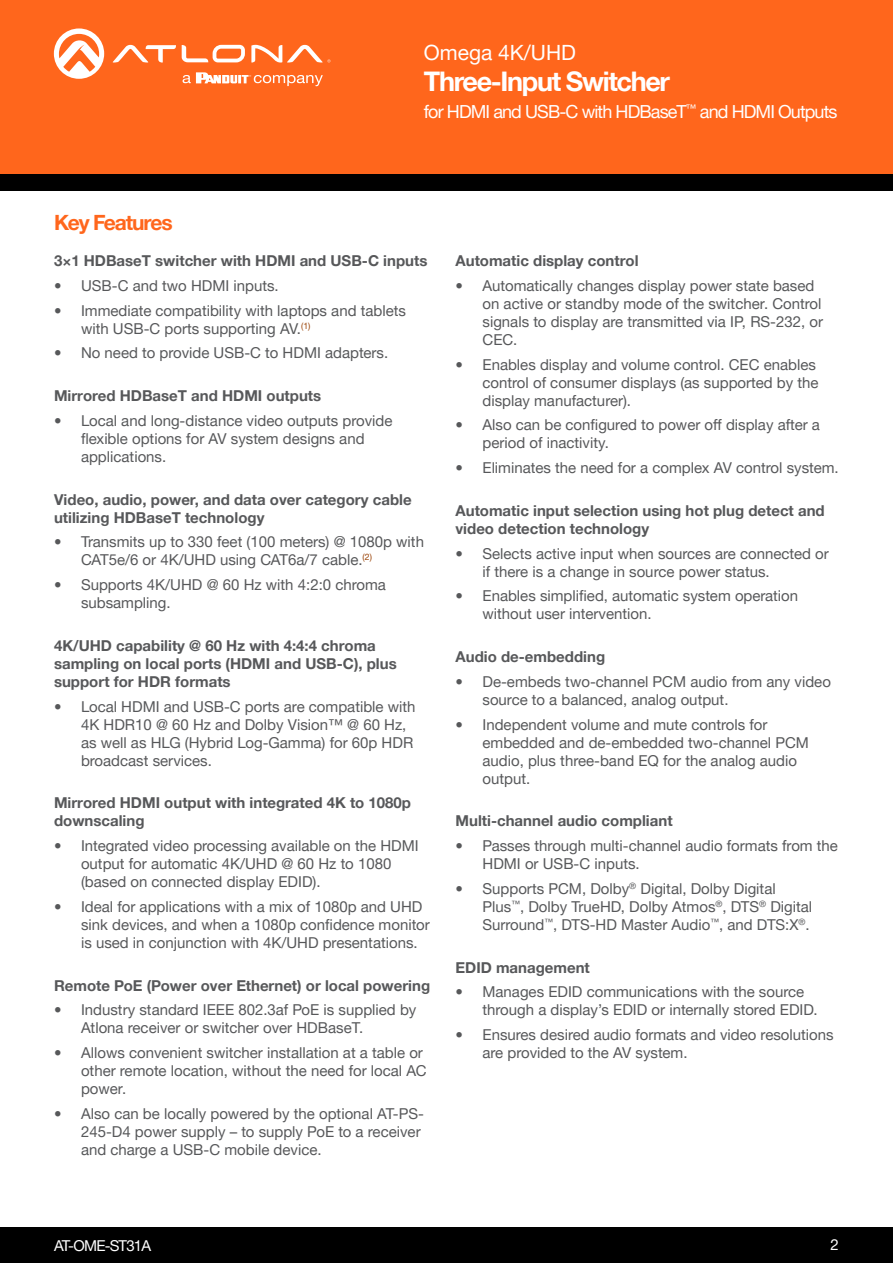
<style>
.page{position:relative;width:893px;height:1263px;background:#fff}
.page>*{position:absolute;margin:0;border:0;box-sizing:border-box;transform-origin:0 0}
.t1{font:700 27px "Helvetica Neue LTW1 G";letter-spacing:-.05em;color:#fff}
.t2{font:21px "Helvetica Neue LTW1 G";color:#fff}
.Product_Type_First_P{font:700 21px "Helvetica Neue LTW1 G";letter-spacing:-.05em;color:#ff661c}
.t3{font:18px "Helvetica Neue LTW1 G";letter-spacing:-.05em;color:#fff}
.t4{font:15px/18px "Helvetica Neue LTW1 G";color:#57585a}
.General_Text_Bold_Wa{font:700 15px/18px "Helvetica Neue LTW1 G";color:#57585a}
.Bullets{font:700 15px/18px "Helvetica Neue LTW1 G";color:#57585a}
.t5{font:15px "Helvetica Neue LTW1 G";letter-spacing:-.05em;color:#fff}
</style>
<div class="page">
<div style="left:0;top:1227px;width:893px;height:36px;background:#000"></div>
<div style="left:0;top:0;width:893px;height:174px;background:#ff661c"></div>
<div style="left:0;top:174px;width:893px;height:17px;background:#000"></div>
<svg style="left:182px;top:45px;width:63px;height:17px"></svg>
<svg style="left:113px;top:45px;width:63px;height:18px"></svg>
<svg style="left:251px;top:45px;width:80px;height:18px"></svg>
<svg style="left:54px;top:28px;width:50px;height:51px"></svg>
<svg style="left:183px;top:72px;width:140px;height:14px"></svg>
<h2 class="t2" style="left:424px;top:39px;width:154px">Omega 4K/UHD</h2>
<h1 class="t1" style="left:424px;top:65px;width:248px">Three-Input Switcher</h1>
<p class="t3" style="left:424px;top:100px;width:415px">for HDMI and USB-C with HDBaseT<sup>™</sup> and HDMI Outputs</p>
<p class="Product_Type_First_P" style="left:54px;top:209px;width:120px">Key Features</p>
<p class="General_Text_Bold_Wa" style="left:54px;top:252px;width:375px">3×1 HDBaseT switcher with HDMI and USB-C inputs</p>
<p class="t4" style="left:54px;top:276px;width:226px">• USB-C and two HDMI inputs.</p>
<p class="t4" style="left:81px;top:301px;width:327px;text-indent:-27px">• Immediate compatibility with laptops and tablets with USB-C ports supporting AV.<sup>(1)</sup></p>
<p class="t4" style="left:54px;top:344px;width:336px">• No need to provide USB-C to HDMI adapters.</p>
<p class="General_Text_Bold_Wa" style="left:54px;top:387px;width:269px">Mirrored HDBaseT and HDMI outputs</p>
<p class="t4" style="left:81px;top:411px;width:313px;text-indent:-27px">• Local and long-distance video outputs provide flexible options for AV system designs and applications.</p>
<p class="General_Text_Bold_Wa" style="left:54px;top:490px;width:359px">Video, audio, power, and data over category cable utilizing HDBaseT technology</p>
<p class="t4" style="left:81px;top:533px;width:345px;text-indent:-27px">• Transmits up to 330 feet (100 meters) @ 1080p with<br>CAT5e/6 or 4K/UHD using CAT6a/7 cable.<sup>(2)</sup></p>
<p class="t4" style="left:81px;top:576px;width:306px;text-indent:-27px">• Supports 4K/UHD @ 60 Hz with 4:2:0 chroma subsampling.</p>
<p class="General_Text_Bold_Wa" style="left:54px;top:636px;width:344px">4K/UHD capability @ 60 Hz with 4:4:4 chroma sampling on local ports (HDMI and USB-C), plus support for HDR formats</p>
<p class="t4" style="left:81px;top:697px;width:336px;text-indent:-27px">• Local HDMI and USB-C ports are compatible with 4K HDR10 @ 60 Hz and Dolby Vision™ @ 60 Hz, as well as HLG (Hybrid Log-Gamma) for 60p HDR broadcast services.</p>
<p class="General_Text_Bold_Wa" style="left:54px;top:794px;width:359px">Mirrored HDMI output with integrated 4K to 1080p downscaling</p>
<p class="t4" style="left:81px;top:837px;width:339px;text-indent:-27px">• Integrated video processing available on the HDMI output for automatic 4K/UHD @ 60 Hz to 1080 (based on connected display EDID).</p>
<p class="t4" style="left:81px;top:897px;width:350px;text-indent:-27px">• Ideal for applications with a mix of 1080p and UHD sink devices, and when a 1080p confidence monitor is used in conjunction with 4K/UHD presentations.</p>
<p class="Bullets" style="left:54px;top:976px;width:378px">Remote PoE (Power over Ethernet) or local powering</p>
<p class="t4" style="left:81px;top:1001px;width:337px;text-indent:-27px">• Industry standard IEEE 802.3af PoE is supplied by<br>Atlona receiver or switcher over HDBaseT.</p>
<p class="t4" style="left:81px;top:1044px;width:347px;text-indent:-27px">• Allows convenient switcher installation at a table or other remote location, without the need for local AC power.</p>
<p class="t4" style="left:81px;top:1104px;width:345px;text-indent:-27px">• Also can be locally powered by the optional AT-PS-<br>245-D4 power supply – to supply PoE to a receiver and charge a USB-C mobile device.</p>
<p class="Bullets" style="left:455px;top:252px;width:185px">Automatic display control</p>
<p class="t4" style="left:482px;top:276px;width:342px;text-indent:-27px">• Automatically changes display power state based on active or standby mode of the switcher. Control signals to display are transmitted via IP, RS-232, or CEC.</p>
<p class="t4" style="left:482px;top:355px;width:338px;text-indent:-27px">• Enables display and volume control. CEC enables control of consumer displays (as supported by the display manufacturer).</p>
<p class="t4" style="left:482px;top:416px;width:339px;text-indent:-27px">• Also can be configured to power off display after a period of inactivity.</p>
<p class="t4" style="left:455px;top:459px;width:385px">• Eliminates the need for a complex AV control system.</p>
<p class="Bullets" style="left:455px;top:501px;width:371px">Automatic input selection using hot plug detect and video detection technology</p>
<p class="t4" style="left:482px;top:544px;width:348px;text-indent:-27px">• Selects active input when sources are connected or if there is a change in source power status.</p>
<p class="t4" style="left:482px;top:587px;width:317px;text-indent:-27px">• Enables simplified, automatic system operation without user intervention.</p>
<p class="Bullets" style="left:455px;top:648px;width:151px">Audio de-embedding</p>
<p class="t4" style="left:482px;top:672px;width:350px;text-indent:-27px">• De-embeds two-channel PCM audio from any video source to a balanced, analog output.</p>
<p class="t4" style="left:482px;top:715px;width:328px;text-indent:-27px">• Independent volume and mute controls for embedded and de-embedded two-channel PCM audio, plus three-band EQ for the analog audio output.</p>
<p class="Bullets" style="left:455px;top:812px;width:219px">Multi-channel audio compliant</p>
<p class="t4" style="left:482px;top:837px;width:357px;text-indent:-27px">• Passes through multi-channel audio formats from the<br>HDMI or USB-C inputs.</p>
<p class="t4" style="left:482px;top:879px;width:331px;text-indent:-27px">• Supports PCM, Dolby<sup>®</sup> Digital, Dolby Digital<br>Plus<sup>™</sup>, Dolby TrueHD, Dolby Atmos<sup>®</sup>, DTS<sup>®</sup> Digital<br>Surround<sup>™</sup>, DTS-HD Master Audio<sup>™</sup>, and DTS:X<sup>®</sup>.</p>
<p class="Bullets" style="left:455px;top:958px;width:136px">EDID management</p>
<p class="t4" style="left:482px;top:983px;width:337px;text-indent:-27px">• Manages EDID communications with the source through a display’s EDID or internally stored EDID.</p>
<p class="t4" style="left:482px;top:1026px;width:353px;text-indent:-27px">• Ensures desired audio formats and video resolutions are provided to the AV system.</p>
<p class="t5" style="left:54px;top:1236px;width:99px">AT-OME-ST31A</p>
<p class="t5" style="left:831px;top:1235px;width:10px">2</p>
</div>
